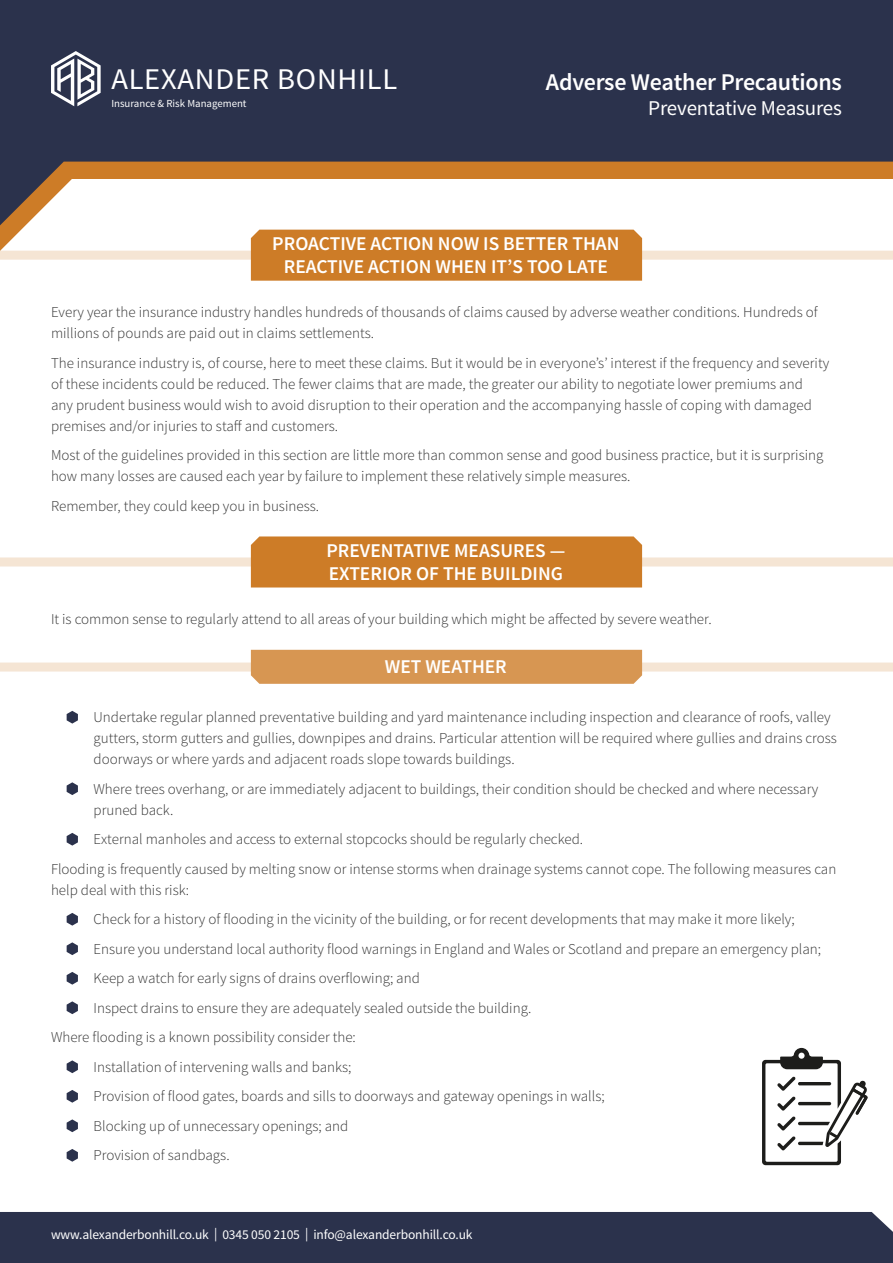
<style>
.page{position:relative;width:893px;height:1263px;background:#fff}
.page>*{position:absolute;margin:0;border:0;box-sizing:border-box;transform-origin:0 0}
.t1{font:30px "Source Sans Pro";letter-spacing:.025em;color:#fff}
.t2{font:600 24px "Source Sans Pro";letter-spacing:-.01em;color:#fff}
.t3{font:21px "Source Sans Pro";letter-spacing:-.01em;color:#fff}
.t4{font:600 19.5px/22.5px "Source Sans Pro";color:#fff;text-align:center}
.t5{font:300 15px/21px "Source Sans Pro";color:#333}
.t6{font:13.5px "Source Sans Pro";letter-spacing:-.01em;color:#fff}
.t7{font:10.8px "Source Sans Pro";color:#fff}
</style>
<div class="page">
<div style="left:0;top:251px;width:893px;height:9px;background:#f5e5d4"></div>
<div style="left:251px;top:230px;width:391px;height:51px;background:#cd7c27"></div>
<svg style="left:67px;top:711px;width:11px;height:12px"></svg>
<svg style="left:67px;top:782px;width:11px;height:13px"></svg>
<svg style="left:67px;top:833px;width:11px;height:13px"></svg>
<svg style="left:67px;top:913px;width:11px;height:13px"></svg>
<svg style="left:67px;top:942px;width:11px;height:13px"></svg>
<svg style="left:67px;top:972px;width:11px;height:13px"></svg>
<svg style="left:67px;top:1001px;width:11px;height:13px"></svg>
<svg style="left:67px;top:1060px;width:11px;height:13px"></svg>
<svg style="left:67px;top:1090px;width:11px;height:13px"></svg>
<svg style="left:67px;top:1119px;width:11px;height:13px"></svg>
<svg style="left:67px;top:1149px;width:11px;height:13px"></svg>
<svg style="left:762px;top:1048px;width:105px;height:117px"></svg>
<div style="left:0;top:662px;width:893px;height:9px;background:#f5e5d4"></div>
<div style="left:251px;top:650px;width:391px;height:34px;background:#d79652"></div>
<div style="left:0;top:557px;width:893px;height:9px;background:#f5e5d4"></div>
<div style="left:251px;top:536px;width:391px;height:51px;background:#cd7c27"></div>
<svg style="left:0;top:225px;width:98px;height:26px"></svg>
<svg style="left:0;top:0;width:893px;height:225px;fill:#2b324c"></svg>
<svg style="left:51px;top:51px;width:50px;height:55px"></svg>
<div style="left:0;top:1212px;width:893px;height:51px;background:#2b324c"></div>
<h1 class="t1" style="left:111px;top:61px;width:287px">ALEXANDER BONHILL</h1>
<p class="t7" style="left:111px;top:96px;width:137px">Insurance &amp; Risk Management</p>
<h2 class="t2" style="left:546px;top:67px;width:297px">Adverse Weather Precautions</h2>
<h3 class="t3" style="left:648px;top:95px;width:195px">Preventative Measures</h3>
<h3 class="t4" style="left:272px;top:233px;width:349px">PROACTIVE ACTION NOW IS BETTER THAN<br>REACTIVE ACTION WHEN IT’S TOO LATE</h3>
<p class="t5" style="left:51px;top:302px;width:768px">Every year the insurance industry handles hundreds of thousands of claims caused by adverse weather conditions. Hundreds of millions of pounds are paid out in claims settlements.</p>
<p class="t5" style="left:51px;top:353px;width:780px">The insurance industry is, of course, here to meet these claims. But it would be in everyone’s’ interest if the frequency and severity of these incidents could be reduced. The fewer claims that are made, the greater our ability to negotiate lower premiums and<br>any prudent business would wish to avoid disruption to their operation and the accompanying hassle of coping with damaged premises and/or injuries to staff and customers.</p>
<p class="t5" style="left:51px;top:445px;width:774px">Most of the guidelines provided in this section are little more than common sense and good business practice, but it is surprising how many losses are caused each year by failure to implement these relatively simple measures.</p>
<p class="t5" style="left:51px;top:496px;width:270px">Remember, they could keep you in business.</p>
<h3 class="t4" style="left:326px;top:540px;width:240px;text-align:left">PREVENTATIVE MEASURES —<br>EXTERIOR OF THE BUILDING</h3>
<p class="t5" style="left:51px;top:609px;width:662px">It is common sense to regularly attend to all areas of your building which might be affected by severe weather.</p>
<h3 class="t4" style="left:385px;top:656px;width:124px">WET WEATHER</h3>
<p class="t5" style="left:94px;top:707px;width:745px">Undertake regular planned preventative building and yard maintenance including inspection and clearance of roofs, valley gutters, storm gutters and gullies, downpipes and drains. Particular attention will be required where gullies and drains cross doorways or where yards and adjacent roads slope towards buildings.</p>
<p class="t5" style="left:94px;top:778px;width:726px">Where trees overhang, or are immediately adjacent to buildings, their condition should be checked and where necessary pruned back.</p>
<p class="t5" style="left:51px;top:824px;width:787px;line-height:29.5px;text-indent:43px">External manholes and access to external stopcocks should be regularly checked.<br>Flooding is frequently caused by melting snow or intense storms when drainage systems cannot cope. The following measures can</p>
<p class="t5" style="left:51px;top:879px;width:139px">help deal with this risk:</p>
<p class="t5" style="left:94px;top:909px;width:703px">Check for a history of flooding in the vicinity of the building, or for recent developments that may make it more likely;</p>
<p class="t5" style="left:94px;top:938px;width:729px">Ensure you understand local authority flood warnings in England and Wales or Scotland and prepare an emergency plan;</p>
<p class="t5" style="left:94px;top:968px;width:328px">Keep a watch for early signs of drains overflowing; and</p>
<p class="t5" style="left:94px;top:997px;width:439px">Inspect drains to ensure they are adequately sealed outside the building.</p>
<p class="t5" style="left:51px;top:1027px;width:306px">Where flooding is a known possibility consider the:</p>
<p class="t5" style="left:94px;top:1056px;width:259px">Installation of intervening walls and banks;</p>
<p class="t5" style="left:94px;top:1086px;width:513px">Provision of flood gates, boards and sills to doorways and gateway openings in walls;</p>
<p class="t5" style="left:94px;top:1115px;width:256px">Blocking up of unnecessary openings; and</p>
<p class="t5" style="left:94px;top:1145px;width:138px">Provision of sandbags.</p>
<p class="t6" style="left:51px;top:1226px;width:423px">www.alexanderbonhill.co.uk | 0345 050 2105 | info@alexanderbonhill.co.uk</p>
</div>
